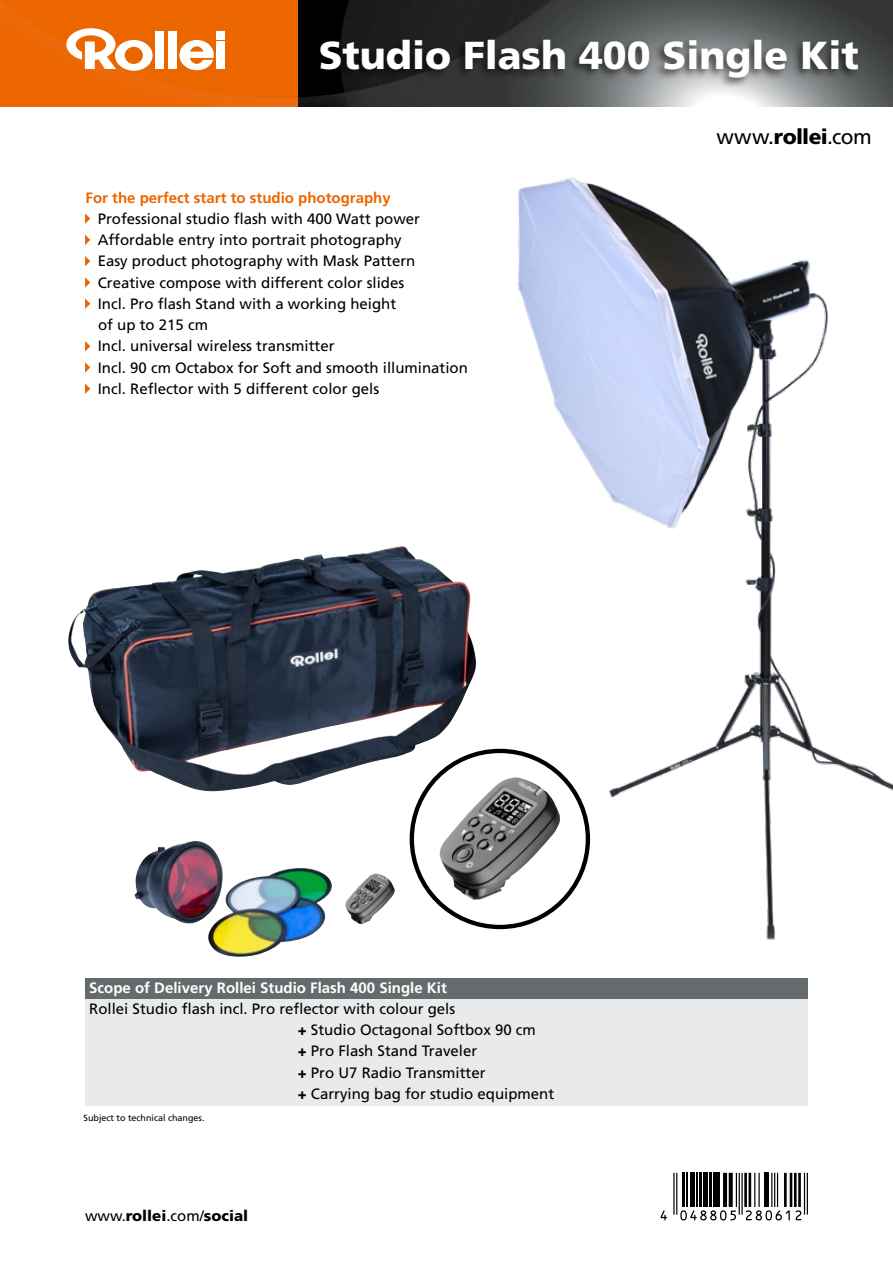
<style>
.page{position:relative;width:893px;height:1263px;background:#fff}
.page>*{position:absolute;margin:0;border:0;box-sizing:border-box;transform-origin:0 0}
.t1{font:900 39px "Frutiger LT";color:#fff}
.t2{font:21px "Frutiger LT";letter-spacing:-.005em;color:#000}
.t3{font:15px/21.3px "Frutiger LT";color:#000}
.t4{font:700 15px "Frutiger LT";color:#fff}
.t5{font:700 15px "Frutiger LT";color:#ec6500}
.t6{font:900 15px "Frutiger LT";color:#000}
.t7{font:9px "Frutiger LT";color:#000}
.s1{font-weight:900}
.s2{font-weight:400}
</style>
<div class="page">
<img style="left:440px;top:786px;width:55px;height:114px">
<img style="left:495px;top:177px;width:398px;height:763px">
<img style="left:345px;top:874px;width:50px;height:50px">
<img style="left:135px;top:841px;width:197px;height:116px">
<img style="left:68px;top:546px;width:408px;height:246px">
<img style="left:298px;top:0;width:595px;height:106px">
<img style="left:0;top:0;width:298px;height:106px">
<svg style="left:179px;top:40px;width:35px;height:30px"></svg>
<div style="left:155px;top:32px;width:9px;height:37px;background:#fff"></div>
<div style="left:168px;top:32px;width:8px;height:37px;background:#fff"></div>
<div style="left:216px;top:32px;width:9px;height:8px;background:#fff"></div>
<div style="left:216px;top:41px;width:9px;height:28px;background:#fff"></div>
<svg style="left:66px;top:28px;width:87px;height:43px"></svg>
<hr style="left:676px;top:1173px;width:1px;height:41px;background:#000">
<hr style="left:673px;top:1173px;width:2px;height:41px;background:#000">
<hr style="left:682px;top:1173px;width:2px;height:34px;background:#000">
<hr style="left:686px;top:1173px;width:1px;height:34px;background:#000">
<hr style="left:690px;top:1173px;width:4px;height:34px;background:#000">
<hr style="left:696px;top:1173px;width:1px;height:34px;background:#000">
<hr style="left:699px;top:1173px;width:2px;height:34px;background:#000">
<hr style="left:703px;top:1173px;width:4px;height:34px;background:#000">
<hr style="left:709px;top:1173px;width:2px;height:34px;background:#000">
<hr style="left:713px;top:1173px;width:4px;height:34px;background:#000">
<hr style="left:719px;top:1173px;width:1px;height:34px;background:#000">
<svg style="left:729px;top:1173px;width:4px;height:34px"></svg>
<hr style="left:723px;top:1173px;width:4px;height:34px;background:#000">
<hr style="left:741px;top:1173px;width:2px;height:41px;background:#000">
<hr style="left:739px;top:1173px;width:1px;height:41px;background:#000">
<hr style="left:736px;top:1173px;width:1px;height:34px;background:#000">
<hr style="left:749px;top:1173px;width:2px;height:34px;background:#000">
<hr style="left:744px;top:1173px;width:3px;height:34px;background:#000">
<hr style="left:758px;top:1173px;width:2px;height:34px;background:#000">
<hr style="left:754px;top:1173px;width:1px;height:34px;background:#000">
<hr style="left:764px;top:1173px;width:4px;height:34px;background:#000">
<hr style="left:777px;top:1173px;width:1px;height:34px;background:#000">
<hr style="left:774px;top:1173px;width:1px;height:34px;background:#000">
<hr style="left:771px;top:1173px;width:1px;height:34px;background:#000">
<hr style="left:798px;top:1173px;width:3px;height:34px;background:#000">
<hr style="left:794px;top:1173px;width:3px;height:34px;background:#000">
<hr style="left:790px;top:1173px;width:2px;height:34px;background:#000">
<hr style="left:784px;top:1173px;width:3px;height:34px;background:#000">
<hr style="left:807px;top:1173px;width:1px;height:41px;background:#000">
<hr style="left:804px;top:1173px;width:1px;height:41px;background:#000">
<svg style="left:661px;top:1210px;width:6px;height:10px"></svg>
<svg style="left:680px;top:1210px;width:56px;height:10px"></svg>
<svg style="left:746px;top:1210px;width:55px;height:10px"></svg>
<div style="left:310px;top:37px;width:550px;height:52px;background:#000;opacity:.6"></div>
<svg style="left:85px;top:213px;width:5px;height:11px"></svg>
<svg style="left:85px;top:235px;width:5px;height:10px"></svg>
<svg style="left:85px;top:256px;width:5px;height:10px"></svg>
<svg style="left:85px;top:277px;width:5px;height:11px"></svg>
<svg style="left:85px;top:298px;width:5px;height:11px"></svg>
<svg style="left:85px;top:341px;width:5px;height:10px"></svg>
<svg style="left:85px;top:362px;width:5px;height:11px"></svg>
<svg style="left:85px;top:383px;width:5px;height:11px"></svg>
<div style="left:85px;top:978px;width:723px;height:21px;background:#656b6d"></div>
<div style="left:85px;top:999px;width:723px;height:107px;background:#e9eaeb"></div>
<h1 class="t1" style="left:319px;top:32px;width:541px">Studio Flash 400 Single Kit</h1>
<p class="t5" style="left:86px;top:189px;width:307px">For the perfect start to studio photography</p>
<p class="t3" style="left:98px;top:208px;width:372px">Professional studio flash with 400 Watt power Affordable entry into portrait photography<br>Easy product photography with Mask Pattern Creative compose with different color slides<br>Incl. Pro flash Stand with a working height<br>of up to 215 cm<br>Incl. universal wireless transmitter<br>Incl. 90 cm Octabox for Soft and smooth illumination Incl. Reflector with 5 different color gels</p>
<h2 class="t2" style="left:716px;top:125px;width:157px">www.<span class="s1">rollei</span>.com</h2>
<p class="t4" style="left:89px;top:978px;width:359px">Scope of Delivery Rollei Studio Flash 400 Single Kit</p>
<p class="t3" style="left:298px;top:998px;width:258px;text-indent:-208px">Rollei Studio flash incl. Pro reflector with colour gels<br><span class="s1">+</span> Studio Octagonal Softbox 90 cm<br><span class="s1">+</span> Pro Flash Stand Traveler<br><span class="s1">+</span> Pro U7 Radio Transmitter<br><span class="s1">+</span> Carrying bag for studio equipment</p>
<p class="t7" style="left:84px;top:1112px;width:123px">Subject to technical changes.</p>
<p class="t6" style="left:85px;top:1206px;width:165px"><span class="s2">www.</span>rollei<span class="s2">.com/</span>social</p>
</div>
